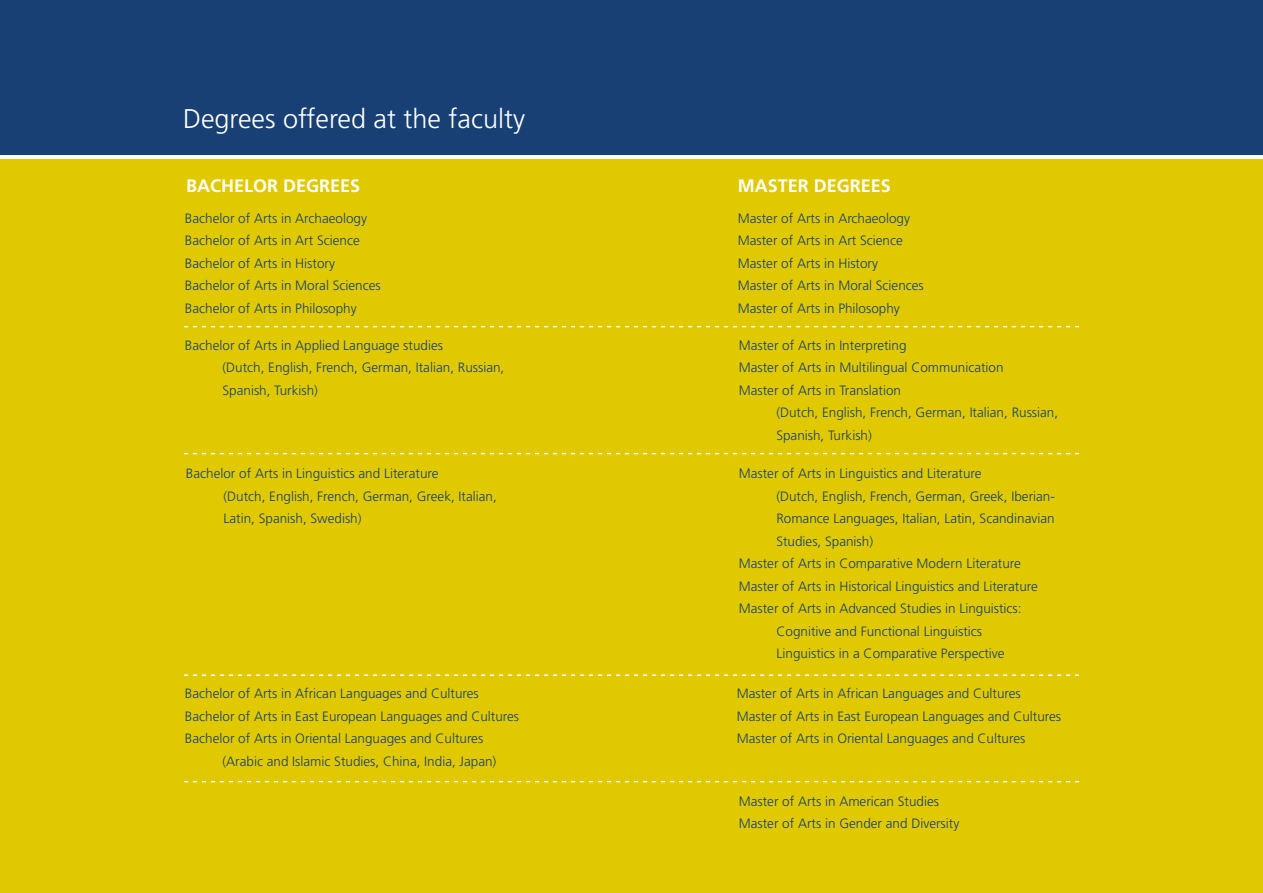
<style>
.page{position:relative;width:1263px;height:893px;background:#fff}
.page>*{position:absolute;margin:0;border:0;box-sizing:border-box;transform-origin:0 0}
.t1{font:300 27px "Frutiger LT Std";color:#fff}
.t2{font:700 18px "Frutiger LT Std";color:#fff}
.t3{font:300 13.5px/22.5px "Frutiger LT Std";color:#184074}
</style>
<div class="page">
<div style="left:0;top:159px;width:1263px;height:734px;background:#e0c900"></div>
<div style="left:0;top:0;width:1263px;height:155px;background:#184074"></div>
<svg style="left:184px;top:326px;width:894px;height:1px"></svg>
<svg style="left:184px;top:674px;width:894px;height:2px"></svg>
<svg style="left:184px;top:453px;width:894px;height:1px"></svg>
<svg style="left:184px;top:781px;width:894px;height:1px"></svg>
<h1 class="t1" style="left:183px;top:103px;width:344px">Degrees offered at the faculty</h1>
<h2 class="t2" style="left:186px;top:175px;width:176px">BACHELOR DEGREES</h2>
<h2 class="t2" style="left:738px;top:175px;width:155px">MASTER DEGREES</h2>
<p class="t3" style="left:185px;top:207px;width:197px">Bachelor of Arts in Archaeology<br>Bachelor of Arts in Art Science<br>Bachelor of Arts in History<br>Bachelor of Arts in Moral Sciences<br>Bachelor of Arts in Philosophy</p>
<p class="t3" style="left:738px;top:207px;width:188px">Master of Arts in Archaeology<br>Master of Arts in Art Science<br>Master of Arts in History<br>Master of Arts in Moral Sciences<br>Master of Arts in Philosophy</p>
<p class="t3" style="left:222px;top:334px;width:283px;text-indent:-38px">Bachelor of Arts in Applied Language studies<br>(Dutch, English, French, German, Italian, Russian,<br>Spanish, Turkish)</p>
<p class="t3" style="left:223px;top:462px;width:275px;text-indent:-38px">Bachelor of Arts in Linguistics and Literature<br>(Dutch, English, French, German, Greek, Italian,<br>Latin, Spanish, Swedish)</p>
<p class="t3" style="left:185px;top:682px;width:295px">Bachelor of Arts in African Languages and Cultures</p>
<p class="t3" style="left:185px;top:705px;width:336px">Bachelor of Arts in East European Languages and Cultures</p>
<p class="t3" style="left:185px;top:727px;width:300px">Bachelor of Arts in Oriental Languages and Cultures</p>
<p class="t3" style="left:222px;top:750px;width:275px">(Arabic and Islamic Studies, China, India, Japan)</p>
<p class="t3" style="left:739px;top:334px;width:266px">Master of Arts in Interpreting<br>Master of Arts in Multilingual Communication<br>Master of Arts in Translation</p>
<p class="t3" style="left:776px;top:401px;width:283px">(Dutch, English, French, German, Italian, Russian,<br>Spanish, Turkish)</p>
<p class="t3" style="left:739px;top:462px;width:244px">Master of Arts in Linguistics and Literature</p>
<p class="t3" style="left:776px;top:485px;width:280px">(Dutch, English, French, German, Greek, Iberian-</p>
<p class="t3" style="left:776px;top:507px;width:280px">Romance Languages, Italian, Latin, Scandinavian</p>
<p class="t3" style="left:776px;top:530px;width:98px">Studies, Spanish)</p>
<p class="t3" style="left:739px;top:552px;width:284px">Master of Arts in Comparative Modern Literature</p>
<p class="t3" style="left:739px;top:575px;width:300px">Master of Arts in Historical Linguistics and Literature</p>
<p class="t3" style="left:739px;top:597px;width:284px">Master of Arts in Advanced Studies in Linguistics:</p>
<p class="t3" style="left:777px;top:620px;width:207px">Cognitive and Functional Linguistics</p>
<p class="t3" style="left:777px;top:642px;width:229px">Linguistics in a Comparative Perspective</p>
<p class="t3" style="left:737px;top:682px;width:326px">Master of Arts in African Languages and Cultures<br>Master of Arts in East European Languages and Cultures<br>Master of Arts in Oriental Languages and Cultures</p>
<p class="t3" style="left:739px;top:790px;width:222px">Master of Arts in American Studies<br>Master of Arts in Gender and Diversity</p>
</div>
